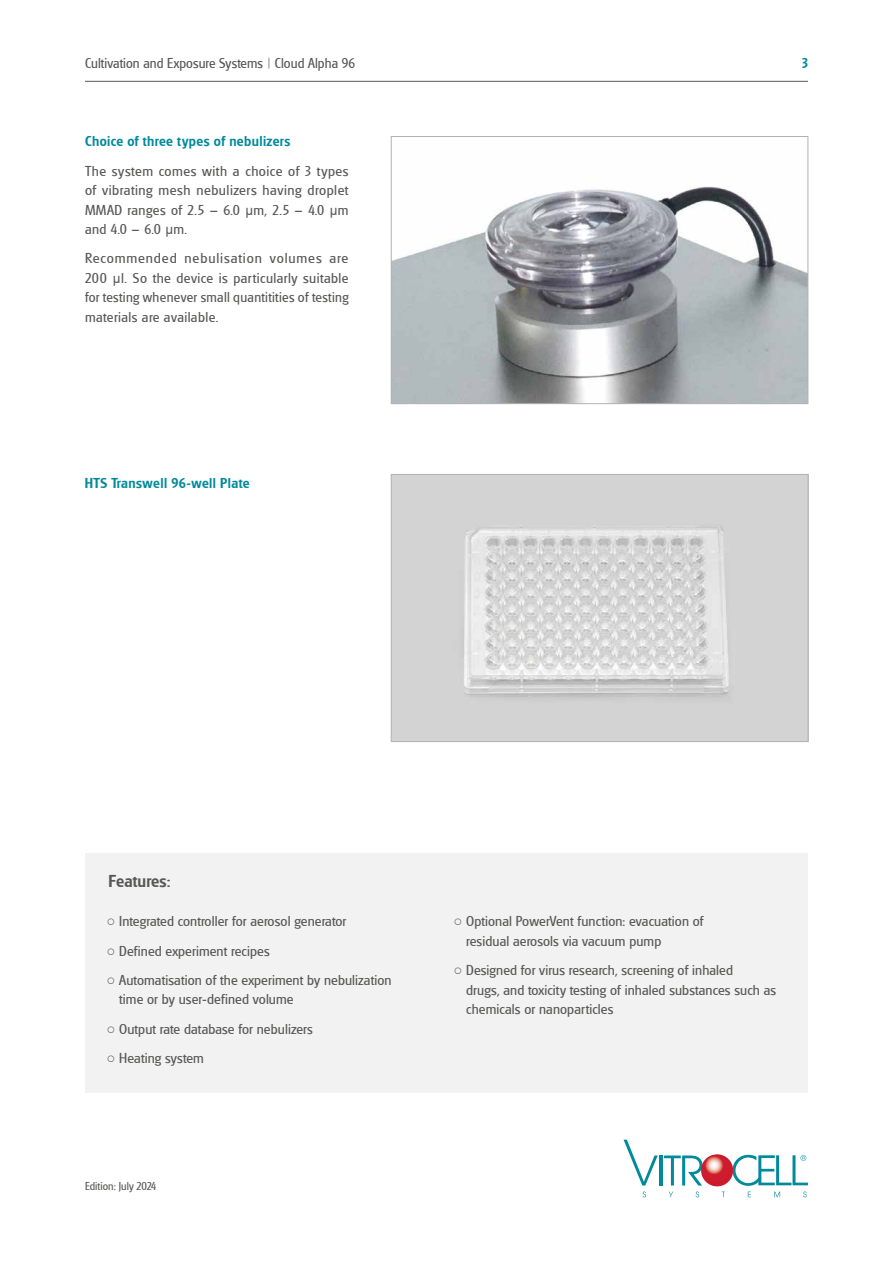
<style>
.page{position:relative;width:893px;height:1263px;background:#fff}
.page>*{position:absolute;margin:0;border:0;box-sizing:border-box;transform-origin:0 0}
.t1{font:500 18px "Glasgow RR";letter-spacing:.005em;color:#575756}
.t2{font:15px/19.5px "Glasgow RR";letter-spacing:.005em;color:#575756}
.t3{font:500 15px "Glasgow RR";letter-spacing:.025em;color:#008a9b}
.t4{font:12px "Glasgow RR";letter-spacing:.005em;color:#575756}
.s1{font-family:"Arial";font-size:13.5px}
.s2{font-family:"Arial"}
</style>
<div class="page">
<img style="left:393px;top:186px;width:413px;height:216px">
<div style="left:391px;top:136px;width:417px;height:268px;border:1px solid #b3b2b2"></div>
<img style="left:393px;top:476px;width:413px;height:264px">
<div style="left:391px;top:474px;width:417px;height:268px;border:1px solid #b3b2b2"></div>
<div style="left:85px;top:853px;width:723px;height:239px;background:#f2f2f2"></div>
<svg style="left:643px;top:1191px;width:3px;height:6px"></svg>
<svg style="left:669px;top:1191px;width:4px;height:6px"></svg>
<svg style="left:696px;top:1191px;width:3px;height:6px"></svg>
<svg style="left:624px;top:1140px;width:34px;height:45px"></svg>
<hr style="left:659px;top:1155px;width:3px;height:30px;background:#008a9b">
<svg style="left:664px;top:1155px;width:38px;height:30px"></svg>
<svg style="left:732px;top:1155px;width:76px;height:42px"></svg>
<svg style="left:701px;top:1154px;width:32px;height:32px"></svg>
<svg style="left:702px;top:1155px;width:28px;height:28px"></svg>
<hr style="left:85px;top:81px;width:723px;height:1px;background:#575756">
<p class="t2" style="left:85px;top:54px;width:271px">Cultivation and Exposure Systems | Cloud Alpha 96</p>
<p class="t3" style="left:802px;top:55px;width:7px">3</p>
<p class="t3" style="left:85px;top:133px;width:207px">Choice of three types of nebulizers</p>
<p class="t2" style="left:85px;top:161px;width:265px;text-align:justify">The system comes with a choice of 3 types of vibrating mesh nebulizers having droplet MMAD ranges of 2.5 – 6.0 <span class="s1">µ</span>m, 2.5 – 4.0 <span class="s1">µ</span>m and 4.0 – 6.0 <span class="s1">µ</span>m.</p>
<p class="t2" style="left:85px;top:249px;width:265px;text-align:justify">Recommended nebulisation volumes are 200 <span class="s1">µ</span>l. So the device is particularly suitable for testing whenever small quantitities of testing materials are available.</p>
<p class="t3" style="left:85px;top:474px;width:166px">HTS Transwell 96-well Plate</p>
<p class="t1" style="left:109px;top:871px;width:64px">Features:</p>
<p class="t2" style="left:106px;top:912px;width:241px"><span class="s2">○</span> Integrated controller for aerosol generator</p>
<p class="t2" style="left:106px;top:941px;width:165px"><span class="s2">○</span> Defined experiment recipes</p>
<p class="t2" style="left:119px;top:971px;width:274px;text-indent:-13px"><span class="s2">○</span> Automatisation of the experiment by nebulization time or by user-defined volume</p>
<p class="t2" style="left:106px;top:1019px;width:208px"><span class="s2">○</span> Output rate database for nebulizers</p>
<p class="t2" style="left:106px;top:1049px;width:99px"><span class="s2">○</span> Heating system</p>
<p class="t4" style="left:85px;top:1179px;width:73px">Edition: July 2024</p>
<p class="t2" style="left:466px;top:912px;width:239px;text-indent:-13px"><span class="s2">○</span> Optional PowerVent function: evacuation of residual aerosols via vacuum pump</p>
<p class="t2" style="left:466px;top:961px;width:311px;text-indent:-13px"><span class="s2">○</span> Designed for virus research, screening of inhaled<br>drugs, and toxicity testing of inhaled substances such as chemicals or nanoparticles</p>
</div>
